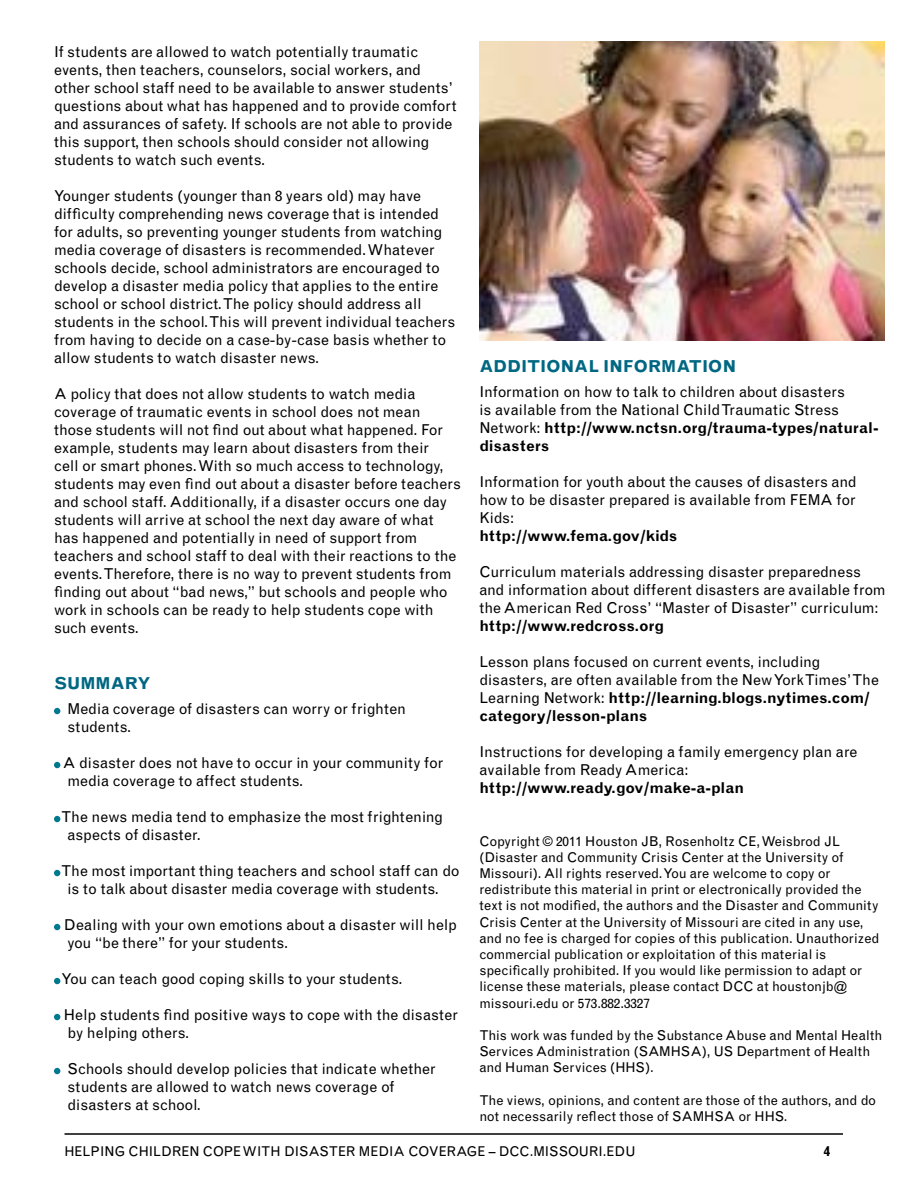
<style>
.page{position:relative;width:918px;height:1188px;background:#fff}
.page>*{position:absolute;margin:0;border:0;box-sizing:border-box;transform-origin:0 0}
.t1{font:700 16.5px "Grotesque MT Std";color:#006782}
.t2{font:15px/18px "Grotesque MT Std";color:#000}
.t3{font:700 15px "Grotesque MT Std";color:#000}
.t4{font:13.5px/16.2px "Grotesque MT Std";color:#000}
.t5{font:700 13.5px "Grotesque MT Std";color:#000}
.s1{font-weight:700}
</style>
<div class="page">
<svg style="left:54px;top:708px;width:6px;height:6px"></svg>
<svg style="left:54px;top:762px;width:6px;height:6px"></svg>
<svg style="left:54px;top:816px;width:6px;height:6px"></svg>
<svg style="left:54px;top:870px;width:6px;height:6px"></svg>
<svg style="left:54px;top:924px;width:6px;height:6px"></svg>
<svg style="left:54px;top:978px;width:6px;height:6px"></svg>
<svg style="left:54px;top:1014px;width:6px;height:6px"></svg>
<svg style="left:54px;top:1068px;width:6px;height:6px"></svg>
<img style="left:479px;top:41px;width:405px;height:299px">
<hr style="left:64px;top:1133px;width:779px;height:2px;background:#000">
<p class="t2" style="left:54px;top:43px;width:404px">If students are allowed to watch potentially traumatic events, then teachers, counselors, social workers, and other school staff need to be available to answer students’ questions about what has happened and to provide comfort and assurances of safety. If schools are not able to provide this support, then schools should consider not allowing students to watch such events.</p>
<p class="t2" style="left:54px;top:187px;width:403px">Younger students (younger than 8 years old) may have difficulty comprehending news coverage that is intended for adults, so preventing younger students from watching media coverage of disasters is recommended. Whatever schools decide, school administrators are encouraged to develop a disaster media policy that applies to the entire school or school district. The policy should address all students in the school. This will prevent individual teachers from having to decide on a case-by-case basis whether to allow students to watch disaster news.</p>
<p class="t2" style="left:54px;top:385px;width:409px">A policy that does not allow students to watch media coverage of traumatic events in school does not mean those students will not find out about what happened. For example, students may learn about disasters from their<br>cell or smart phones. With so much access to technology, students may even find out about a disaster before teachers and school staff. Additionally, if a disaster occurs one day students will arrive at school the next day aware of what has happened and potentially in need of support from teachers and school staff to deal with their reactions to the events. Therefore, there is no way to prevent students from finding out about “bad news,” but schools and people who work in schools can be ready to help students cope with such events.</p>
<p class="t1" style="left:479px;top:356px;width:259px">ADDITIONAL INFORMATION</p>
<p class="t2" style="left:479px;top:383px;width:401px">Information on how to talk to children about disasters<br>is available from the National Child Traumatic Stress Network: <span class="s1">http://www.nctsn.org/trauma-types/natural&shy;disasters</span></p>
<p class="t2" style="left:479px;top:473px;width:379px;text-align:justify">Information for youth about the causes of disasters and how to be disaster prepared is available from FEMA for Kids:</p>
<p class="t3" style="left:479px;top:527px;width:199px">http://www.fema.gov/kids</p>
<p class="t2" style="left:479px;top:563px;width:408px">Curriculum materials addressing disaster preparedness and information about different disasters are available from the American Red Cross’ “Master of Disaster” curriculum:</p>
<p class="t3" style="left:479px;top:617px;width:186px">http://www.redcross.org</p>
<p class="t2" style="left:479px;top:653px;width:401px">Lesson plans focused on current events, including disasters, are often available from the New York Times’ The Learning Network: <span class="s1">http://learning.blogs.nytimes.com/ category/lesson-plans</span></p>
<p class="t2" style="left:479px;top:743px;width:380px">Instructions for developing a family emergency plan are available from Ready America:</p>
<p class="t3" style="left:479px;top:779px;width:266px">http://www.ready.gov/make-a-plan</p>
<p class="t4" style="left:479px;top:833px;width:402px">Copyright © 2011 Houston JB, Rosenholtz CE, Weisbrod JL (Disaster and Community Crisis Center at the University of Missouri). All rights reserved. You are welcome to copy or redistribute this material in print or electronically provided the text is not modified, the authors and the Disaster and Community Crisis Center at the University of Missouri are cited in any use, and no fee is charged for copies of this publication. Unauthorized commercial publication or exploitation of this material is specifically prohibited. If you would like permission to adapt or license these materials, please contact DCC at houstonjb@ missouri.edu or 573.882.3327</p>
<p class="t4" style="left:479px;top:1027px;width:405px">This work was funded by the Substance Abuse and Mental Health<br>Services Administration (SAMHSA), US Department of Health and Human Services (HHS).</p>
<p class="t4" style="left:479px;top:1092px;width:398px">The views, opinions, and content are those of the authors, and do not necessarily reflect those of SAMHSA or HHS.</p>
<p class="t4" style="left:64px;top:1143px;width:573px">HELPING CHILDREN COPE WITH DISASTER MEDIA COVERAGE – DCC.MISSOURI.EDU</p>
<p class="t5" style="left:824px;top:1143px;width:8px">4</p>
<p class="t1" style="left:54px;top:673px;width:98px">SUMMARY</p>
<p class="t2" style="left:68px;top:700px;width:340px">Media coverage of disasters can worry or frighten students.</p>
<p class="t2" style="left:68px;top:754px;width:377px;text-indent:-5px">A disaster does not have to occur in your community for media coverage to affect students.</p>
<p class="t2" style="left:68px;top:808px;width:377px;text-indent:-6px">The news media tend to emphasize the most frightening aspects of disaster.</p>
<p class="t2" style="left:68px;top:862px;width:394px;text-indent:-6px">The most important thing teachers and school staff can do is to talk about disaster media coverage with students.</p>
<p class="t2" style="left:64px;top:916px;width:395px">Dealing with your own emotions about a disaster will help you “be there” for your students.</p>
<p class="t2" style="left:62px;top:970px;width:342px">You can teach good coping skills to your students.</p>
<p class="t2" style="left:64px;top:1006px;width:396px">Help students find positive ways to cope with the disaster by helping others.</p>
<p class="t2" style="left:68px;top:1060px;width:370px">Schools should develop policies that indicate whether students are allowed to watch news coverage of disasters at school.</p>
</div>
